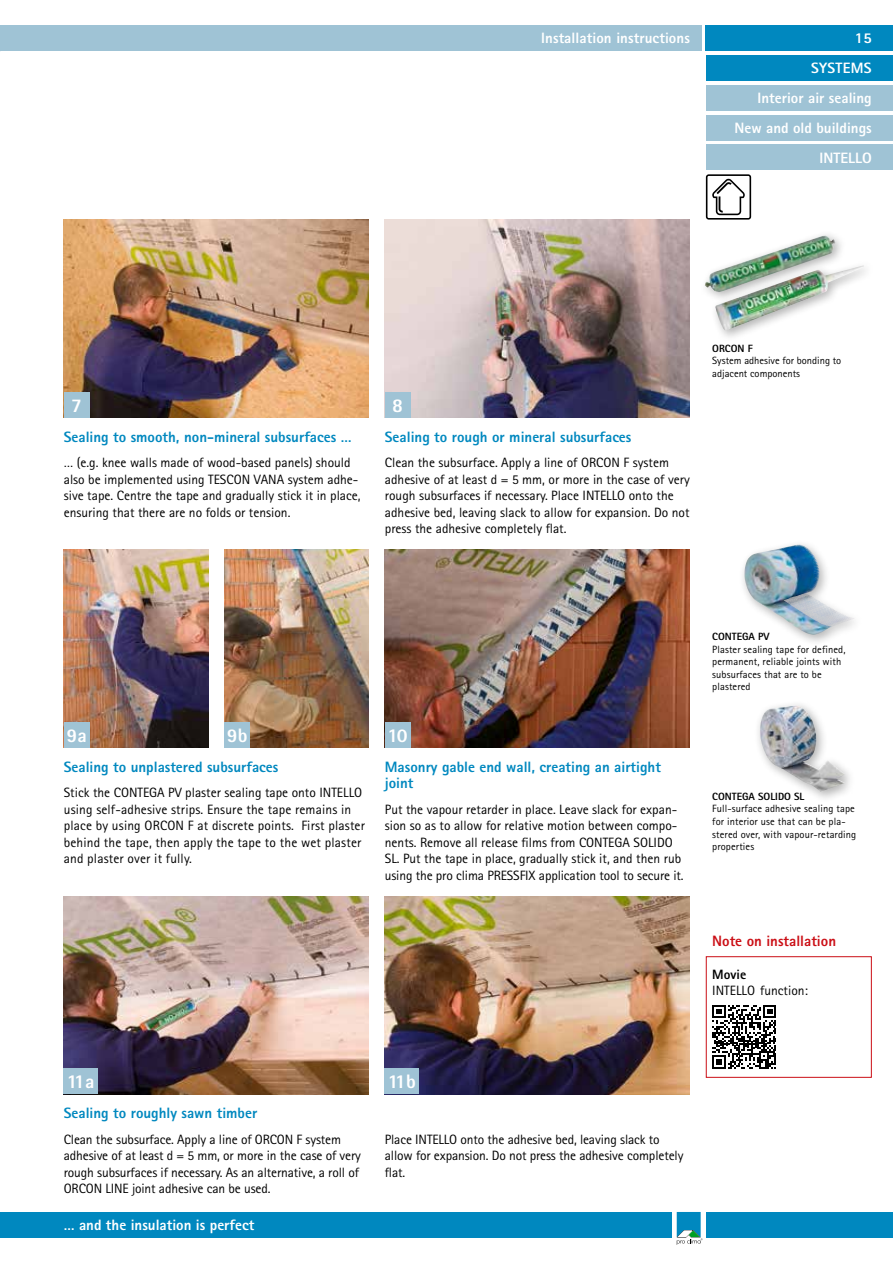
<style>
.page{position:relative;width:893px;height:1263px;background:#fff}
.page>*{position:absolute;margin:0;border:0;box-sizing:border-box;transform-origin:0 0}
.t1{font:800 19.5px "Rotis Sans Serif Pro";letter-spacing:.01em;color:#fff}
.t2{font:800 15px/16.5px "Rotis Sans Serif Pro";color:#0088bf}
.t3{font:800 15px/29.7px "Rotis Sans Serif Pro";color:#fff;text-align:right}
.t4{font:800 15px "Rotis Sans Serif Pro";color:#cb0f16}
.t5{font:800 15px "Rotis Sans Serif Pro";letter-spacing:.02em;color:#fff}
.t6{font:13.5px/16.5px "Rotis Sans Serif Pro";color:#000}
.t7{font:800 13.5px "Rotis Sans Serif Pro";color:#000}
.t8{font:10.5px/12.6px "Rotis Sans Serif Pro";letter-spacing:.01em;color:#000}
.t9{font:800 10.5px "Rotis Sans Serif Pro";color:#000}
</style>
<div class="page">
<div style="left:0;top:1212px;width:672px;height:25px;background:#0088bf"></div>
<div style="left:706px;top:1212px;width:187px;height:25px;background:#0088bf"></div>
<svg style="left:677px;top:1212px;width:26px;height:33px"></svg>
<div style="left:706px;top:55px;width:187px;height:26px;background:#0088bf"></div>
<div style="left:706px;top:26px;width:187px;height:25px;background:#0088bf"></div>
<div style="left:706px;top:85px;width:187px;height:26px;background:#9fc3d5"></div>
<div style="left:706px;top:115px;width:187px;height:25px;background:#9fc3d5"></div>
<div style="left:706px;top:145px;width:187px;height:25px;background:#9fc3d5"></div>
<svg style="left:706px;top:174px;width:45px;height:46px"></svg>
<div style="left:0;top:26px;width:702px;height:25px;background:#9fc3d5"></div>
<img style="left:64px;top:220px;width:305px;height:198px">
<img style="left:385px;top:220px;width:305px;height:198px">
<img style="left:64px;top:550px;width:144px;height:198px">
<img style="left:224px;top:550px;width:145px;height:198px">
<img style="left:64px;top:896px;width:305px;height:198px">
<img style="left:385px;top:896px;width:305px;height:198px">
<div style="left:64px;top:392px;width:25px;height:26px;background:#9fc3d5"></div>
<div style="left:385px;top:392px;width:25px;height:26px;background:#9fc3d5"></div>
<div style="left:64px;top:722px;width:25px;height:26px;background:#9fc3d5"></div>
<div style="left:224px;top:722px;width:26px;height:26px;background:#9fc3d5"></div>
<div style="left:64px;top:1069px;width:34px;height:25px;background:#9fc3d5"></div>
<div style="left:385px;top:1069px;width:34px;height:25px;background:#9fc3d5"></div>
<img style="left:385px;top:549px;width:305px;height:199px">
<div style="left:385px;top:722px;width:25px;height:26px;background:#9fc3d5"></div>
<img style="left:705px;top:236px;width:131px;height:56px">
<div style="left:754px;top:699px;width:102px;height:104px;background:#000;opacity:.3"></div>
<img style="left:759px;top:705px;width:86px;height:86px">
<img style="left:744px;top:545px;width:111px;height:90px">
<div style="left:710px;top:260px;width:165px;height:82px;background:#000;opacity:.3"></div>
<img style="left:715px;top:265px;width:149px;height:66px">
<div style="left:706px;top:956px;width:166px;height:122px;border:1px solid #cb0f16"></div>
<svg style="left:712px;top:1005px;width:64px;height:64px"></svg>
<p class="t3" style="left:541px;top:23px;width:150px">Installation instructions</p>
<p class="t3" style="left:855px;top:23px;width:18px">15</p>
<p class="t5" style="left:811px;top:59px;width:62px">SYSTEMS</p>
<p class="t3" style="left:734px;top:83px;width:139px">Interior air sealing<br>New and old buildings<br>INTELLO</p>
<h1 class="t1" style="left:71px;top:393px;width:12px">7</h1>
<h1 class="t1" style="left:392px;top:393px;width:12px">8</h1>
<p class="t2" style="left:64px;top:428px;width:289px">Sealing to smooth, non-mineral subsurfaces …</p>
<p class="t6" style="left:64px;top:454px;width:298px">… (e.g. knee walls made of wood-based panels) should also be implemented using TESCON VANA system adhe&shy;sive tape. Centre the tape and gradually stick it in place, ensuring that there are no folds or tension.</p>
<p class="t2" style="left:385px;top:428px;width:248px">Sealing to rough or mineral subsurfaces</p>
<p class="t6" style="left:385px;top:454px;width:306px">Clean the subsurface. Apply a line of ORCON F system adhesive of at least d = 5 mm, or more in the case of very rough subsurfaces if necessary. Place INTELLO onto the adhesive bed, leaving slack to allow for expansion. Do not press the adhesive completely flat.</p>
<p class="t9" style="left:712px;top:341px;width:42px">ORCON F</p>
<p class="t8" style="left:712px;top:354px;width:131px">System adhesive for bonding to adjacent components</p>
<h1 class="t1" style="left:66px;top:723px;width:22px">9a</h1>
<h1 class="t1" style="left:227px;top:723px;width:22px">9b</h1>
<p class="t2" style="left:64px;top:758px;width:216px">Sealing to unplastered subsurfaces</p>
<p class="t6" style="left:64px;top:784px;width:303px">Stick the CONTEGA PV plaster sealing tape onto INTELLO using self-adhesive strips. Ensure the tape remains in place by using ORCON F at discrete points. First plaster behind the tape, then apply the tape to the wet plaster and plaster over it fully.</p>
<h1 class="t1" style="left:388px;top:723px;width:21px">10</h1>
<p class="t2" style="left:385px;top:758px;width:278px">Masonry gable end wall, creating an airtight joint</p>
<p class="t6" style="left:385px;top:801px;width:300px">Put the vapour retarder in place. Leave slack for expan&shy;sion so as to allow for relative motion between compo&shy;nents. Remove all release films from CONTEGA SOLIDO SL. Put the tape in place, gradually stick it, and then rub using the pro clima PRESSFIX application tool to secure it.</p>
<p class="t9" style="left:712px;top:630px;width:59px">CONTEGA PV</p>
<p class="t8" style="left:712px;top:643px;width:135px">Plaster sealing tape for defined, permanent, reliable joints with subsurfaces that are to be plastered</p>
<p class="t9" style="left:712px;top:790px;width:94px">CONTEGA SOLIDO SL</p>
<p class="t8" style="left:712px;top:803px;width:145px">Full-surface adhesive sealing tape for interior use that can be pla&shy;stered over, with vapour-retarding properties</p>
<p class="t4" style="left:712px;top:931px;width:125px">Note on installation</p>
<p class="t7" style="left:712px;top:965px;width:35px">Movie</p>
<p class="t6" style="left:712px;top:982px;width:97px">INTELLO function:</p>
<h1 class="t1" style="left:66px;top:1069px;width:22px">9a</h1>
<h1 class="t1" style="left:387px;top:1069px;width:22px">9b</h1>
<p class="t2" style="left:64px;top:1105px;width:195px">Sealing to roughly sawn timber</p>
<p class="t6" style="left:64px;top:1131px;width:299px">Clean the subsurface. Apply a line of ORCON F system adhesive of at least d = 5 mm, or more in the case of very rough subsurfaces if necessary. As an alternative, a roll of ORCON LINE joint adhesive can be used.</p>
<p class="t6" style="left:385px;top:1131px;width:300px">Place INTELLO onto the adhesive bed, leaving slack to allow for expansion. Do not press the adhesive completely flat.</p>
<h1 class="t1" style="left:67px;top:1069px;width:29px">11a</h1>
<h1 class="t1" style="left:388px;top:1069px;width:29px">11b</h1>
<p class="t3" style="left:64px;top:1210px;width:192px">… and the insulation is perfect</p>
</div>
